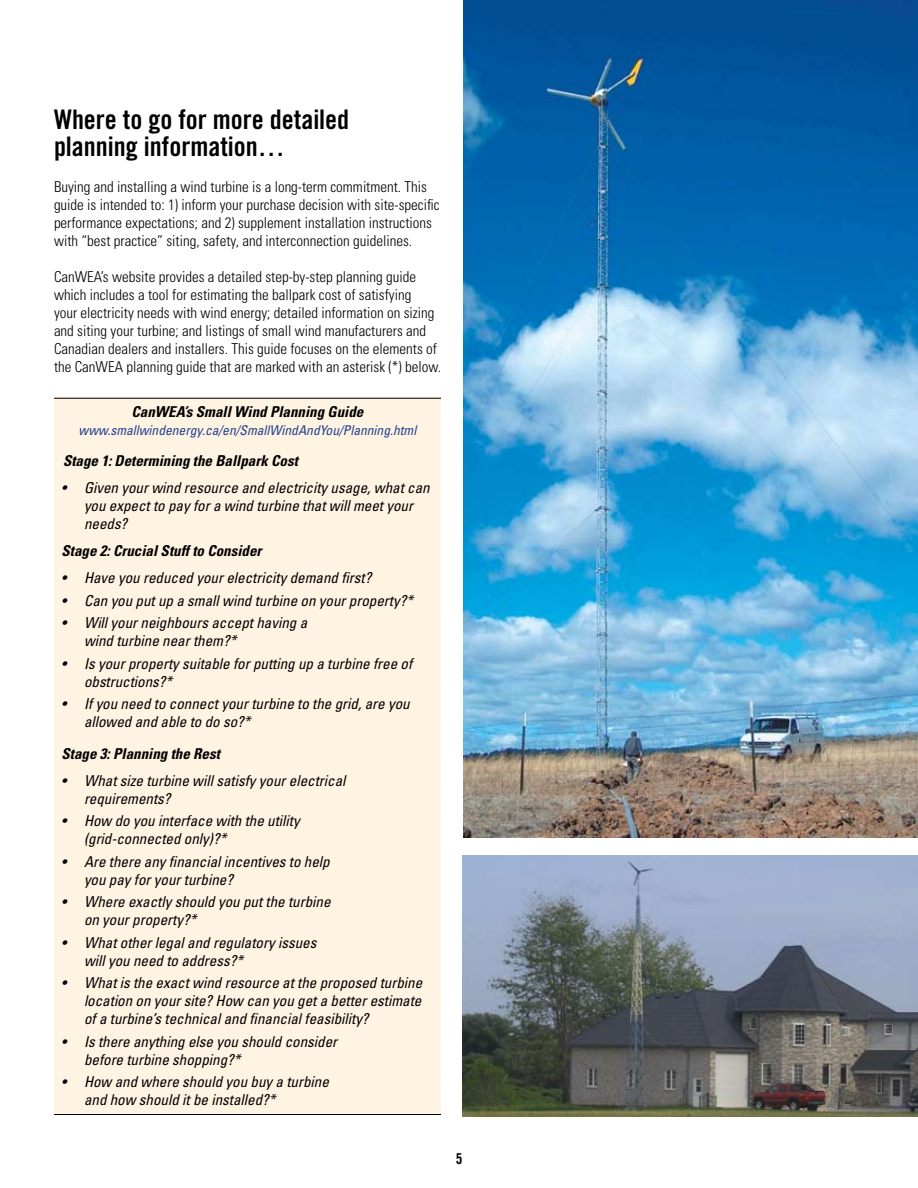
<style>
.page{position:relative;width:918px;height:1188px;background:#fff}
.page>*{position:absolute;margin:0;border:0;box-sizing:border-box;transform-origin:0 0}
.t1{font:27px/27px "Trade Gothic Bold Cond Twenty";color:#000}
.t2{font:italic condensed 15px/18px "Univers";color:#000}
.t3{font:300 condensed 15px/18px "Univers";color:#000}
.t4{font:italic 700 condensed 15px "Univers";color:#000}
.t5{font:italic condensed 13.5px "Univers";color:#24408f}
</style>
<div class="page">
<div style="left:54px;top:397px;width:386px;height:717px;background:#fff3e2"></div>
<hr style="left:54px;top:398px;width:387px;height:1px;background:#000">
<hr style="left:54px;top:1114px;width:387px;height:1px;background:#000">
<img style="left:462px;top:855px;width:456px;height:262px">
<img style="left:464px;top:0;width:454px;height:837px">
<h1 class="t1" style="left:54px;top:105px;width:297px">Where to go for more detailed planning information…</h1>
<p class="t3" style="left:54px;top:177px;width:387px">Buying and installing a wind turbine is a long-term commitment. This guide is intended to: 1) inform your purchase decision with site-specific performance expectations; and 2) supplement installation instructions with “best practice” siting, safety, and interconnection guidelines.</p>
<p class="t3" style="left:54px;top:267px;width:389px">CanWEA’s website provides a detailed step-by-step planning guide which includes a tool for estimating the ballpark cost of satisfying<br>your electricity needs with wind energy; detailed information on sizing and siting your turbine; and listings of small wind manufacturers and Canadian dealers and installers. This guide focuses on the elements of the CanWEA planning guide that are marked with an asterisk (*) below.</p>
<p class="t4" style="left:132px;top:402px;width:233px">CanWEA’s Small Wind Planning Guide</p>
<p class="t5" style="left:79px;top:421px;width:339px">www.smallwindenergy.ca/en/SmallWindAndYou/Planning.html</p>
<p class="t4" style="left:63px;top:452px;width:236px">Stage 1: Determining the Ballpark Cost</p>
<p class="t2" style="left:84px;top:479px;width:347px;text-indent:-22px">• Given your wind resource and electricity usage, what can you expect to pay for a wind turbine that will meet your needs?</p>
<p class="t4" style="left:62px;top:542px;width:202px">Stage 2: Crucial Stuff to Consider</p>
<p class="t2" style="left:62px;top:569px;width:311px">• Have you reduced your electricity demand first?</p>
<p class="t2" style="left:62px;top:591px;width:353px">• Can you put up a small wind turbine on your property?*</p>
<p class="t2" style="left:84px;top:614px;width:225px;text-indent:-22px">• Will your neighbours accept having a wind turbine near them?*</p>
<p class="t2" style="left:84px;top:654px;width:330px;text-indent:-22px">• Is your property suitable for putting up a turbine free of obstructions?*</p>
<p class="t2" style="left:84px;top:695px;width:327px;text-indent:-22px">• If you need to connect your turbine to the grid, are you allowed and able to do so?*</p>
<p class="t4" style="left:62px;top:744px;width:160px">Stage 3: Planning the Rest</p>
<p class="t2" style="left:84px;top:771px;width:263px;text-indent:-22px">• What size turbine will satisfy your electrical requirements?</p>
<p class="t2" style="left:84px;top:812px;width:217px;text-indent:-22px">• How do you interface with the utility (grid-connected only)?*</p>
<p class="t2" style="left:84px;top:852px;width:247px;text-indent:-22px">• Are there any financial incentives to help you pay for your turbine?</p>
<p class="t2" style="left:84px;top:893px;width:248px;text-indent:-22px">• Where exactly should you put the turbine on your property?*</p>
<p class="t2" style="left:84px;top:933px;width:234px;text-indent:-22px">• What other legal and regulatory issues will you need to address?*</p>
<p class="t2" style="left:84px;top:974px;width:340px;text-align:justify;text-indent:-22px">• What is the exact wind resource at the proposed turbine location on your site? How can you get a better estimate of a turbine’s technical and financial feasibility?</p>
<p class="t2" style="left:84px;top:1032px;width:255px;text-indent:-22px">• Is there anything else you should consider before turbine shopping?*</p>
<p class="t2" style="left:84px;top:1073px;width:246px;text-indent:-22px">• How and where should you buy a turbine and how should it be installed?*</p>
</div>
